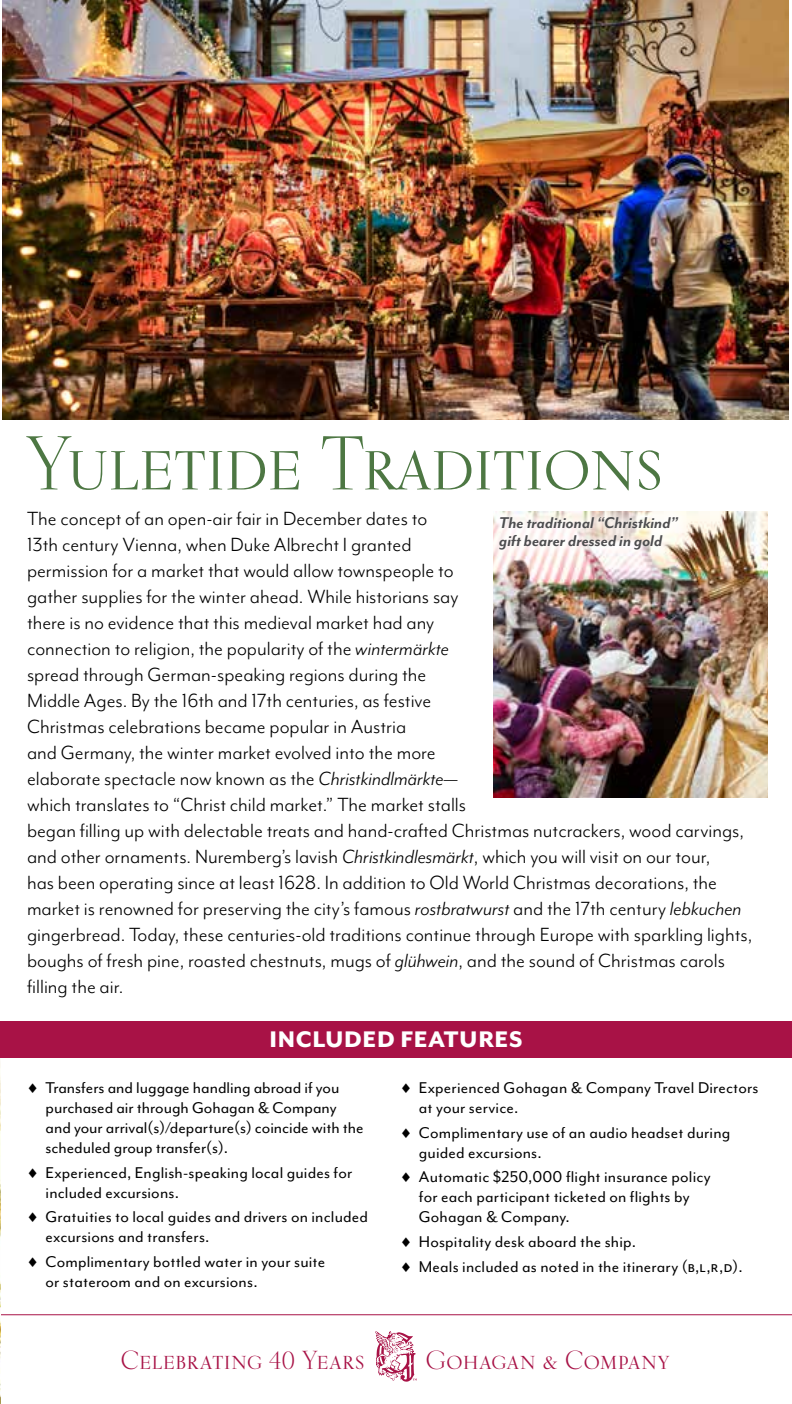
<style>
.page{position:relative;width:792px;height:1404px;background:#fff}
.page>*{position:absolute;margin:0;border:0;box-sizing:border-box;transform-origin:0 0}
.t1{font:76px "Kumlien Pro";letter-spacing:-.02em;color:#4d7743}
.t2{font:26px "Kumlien Pro";color:#a81246}
.t3{font:800 26px "Mr Eaves Mod OT";letter-spacing:.025em;color:#fff}
.t4{font:22px/26px "Mr Eaves Mod OT";color:#000}
.t5{font:18px/20px "Mr Eaves Mod OT";letter-spacing:.01em;color:#000}
.t6{font:italic 700 18px/18px "Mr Eaves Mod OT";color:#4d4d4f}
.s1{font-style:italic}
</style>
<div class="page">
<img style="left:3px;top:0;width:786px;height:420px">
<img style="left:494px;top:511px;width:274px;height:286px">
<div style="left:0;top:1021px;width:792px;height:36px;background:#a81246"></div>
<svg style="left:375px;top:1331px;width:42px;height:51px"></svg>
<hr style="left:0;top:1314px;width:792px;height:1px;background:#a81246">
<img style="left:0;top:1057px;width:1px;height:347px">
<div style="left:487px;top:504px;width:204px;height:59px;background:#fff;opacity:.75"></div>
<h1 class="t1" style="left:27px;top:417px;width:639px">Yuletide Traditions</h1>
<p class="t6" style="left:499px;top:514px;width:180px">The traditional “Christkind” gift bearer dressed in gold</p>
<p class="t4" style="left:27px;top:505px;width:727px">The concept of an open-air fair in December dates to<br>13th century Vienna, when Duke Albrecht I granted<br>permission for a market that would allow townspeople to<br>gather supplies for the winter ahead. While historians say<br>there is no evidence that this medieval market had any<br>connection to religion, the popularity of the <span class="s1">wintermärkte<br></span>spread through German-speaking regions during the<br>Middle Ages. By the 16th and 17th centuries, as festive<br>Christmas celebrations became popular in Austria<br>and Germany, the winter market evolved into the more<br>elaborate spectacle now known as the <span class="s1">Christkindlmärkte</span>—<br>which translates to “Christ child market.” The market stalls<br>began filling up with delectable treats and hand-crafted Christmas nutcrackers, wood carvings, and other ornaments. Nuremberg’s lavish <span class="s1">Christkindlesmärkt</span>, which you will visit on our tour,<br>has been operating since at least 1628. In addition to Old World Christmas decorations, the market is renowned for preserving the city’s famous <span class="s1">rostbratwurst</span> and the 17th century <span class="s1">lebkuchen </span>gingerbread. Today, these centuries-old traditions continue through Europe with sparkling lights, boughs of fresh pine, roasted chestnuts, mugs of <span class="s1">glühwein</span>, and the sound of Christmas carols filling the air.</p>
<p class="t3" style="left:270px;top:1024px;width:254px">INCLUDED FEATURES</p>
<p class="t5" style="left:46px;top:1078px;width:320px;text-indent:-18px">♦ Transfers and luggage handling abroad if you purchased air through Gohagan &amp; Company and your arrival(s)/departure(s) coincide with the scheduled group transfer(s).</p>
<p class="t5" style="left:46px;top:1162px;width:308px;text-indent:-18px">♦ Experienced, English-speaking local guides for included excursions.</p>
<p class="t5" style="left:46px;top:1207px;width:324px;text-indent:-18px">♦ Gratuities to local guides and drivers on included excursions and transfers.</p>
<p class="t5" style="left:46px;top:1252px;width:281px;text-indent:-18px">♦ Complimentary bottled water in your suite or stateroom and on excursions.</p>
<p class="t5" style="left:419px;top:1078px;width:341px;text-indent:-18px">♦ Experienced Gohagan &amp; Company Travel Directors at your service.</p>
<p class="t5" style="left:419px;top:1122px;width:313px;text-indent:-18px">♦ Complimentary use of an audio headset during guided excursions.</p>
<p class="t5" style="left:419px;top:1167px;width:293px;text-indent:-18px">♦ Automatic $250,000 flight insurance policy for each participant ticketed on flights by<br>Gohagan &amp; Company.</p>
<p class="t5" style="left:401px;top:1229px;width:343px;line-height:24.6px">♦ Hospitality desk aboard the ship.<br>♦ Meals included as noted in the itinerary (b,l,r,d).</p>
<p class="t2" style="left:121px;top:1344px;width:246px">Celebrating 40 Years</p>
<p class="t2" style="left:425px;top:1344px;width:246px">Gohagan &amp; Company</p>
</div>
